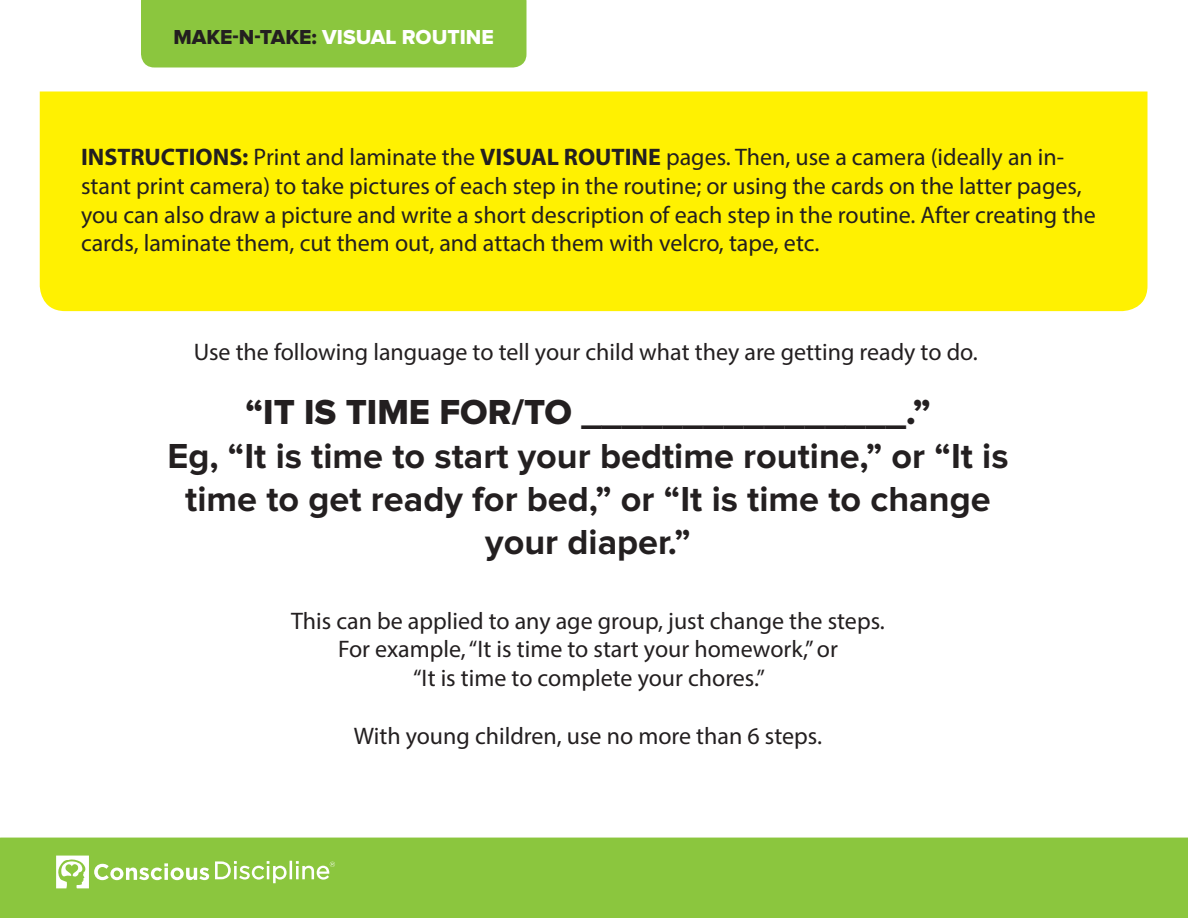
<style>
.page{position:relative;width:1188px;height:918px;background:#fff}
.page>*{position:absolute;margin:0;border:0;box-sizing:border-box;transform-origin:0 0}
.t1{font:700 36px/43.2px "Proxima Nova";color:#231f20;text-align:center}
.t2{font:36px "Proxima Nova Extrabld";color:#231f20}
.t3{font:24px/28.8px "Myriad Pro";color:#231f20}
.t4{font:21px "Proxima Nova Extrabld";color:#fff}
.s1{color:#231f20}
.s2{font-weight:700}
</style>
<div class="page">
<div style="left:0;top:838px;width:1188px;height:80px;background:#8bc63e"></div>
<svg style="left:55px;top:856px;width:154px;height:32px"></svg>
<svg style="left:215px;top:861px;width:120px;height:22px"></svg>
<div style="left:40px;top:92px;width:1108px;height:219px;background:#fff101"></div>
<div style="left:141px;top:0;width:385px;height:68px;background:#8bc63e"></div>
<p class="t4" style="left:173px;top:28px;width:320px"><span class="s1">MAKE-N-TAKE:</span> VISUAL ROUTINE</p>
<p class="t3" style="left:81px;top:142px;width:1016px"><span class="s2">INSTRUCTIONS:</span> Print and laminate the <span class="s2">VISUAL ROUTINE</span> pages. Then, use a camera (ideally an in&shy;stant print camera) to take pictures of each step in the routine; or using the cards on the latter pages, you can also draw a picture and write a short description of each step in the routine. After creating the cards, laminate them, cut them out, and attach them with velcro, tape, etc.</p>
<p class="t3" style="left:194px;top:337px;width:786px">Use the following language to tell your child what they are getting ready to do.</p>
<h1 class="t2" style="left:245px;top:396px;width:687px">“IT IS TIME FOR/TO ________________.”</h1>
<h1 class="t1" style="left:167px;top:436px;width:843px">Eg, “It is time to start your bedtime routine,” or “It is time to get ready for bed,” or “It is time to change your diaper.”</h1>
<p class="t3" style="left:291px;top:606px;width:595px;text-align:center">This can be applied to any age group, just change the steps.<br>For example, “It is time to start your homework,” or<br>“It is time to complete your chores.”</p>
<p class="t3" style="left:354px;top:721px;width:470px">With young children, use no more than 6 steps.</p>
</div>
